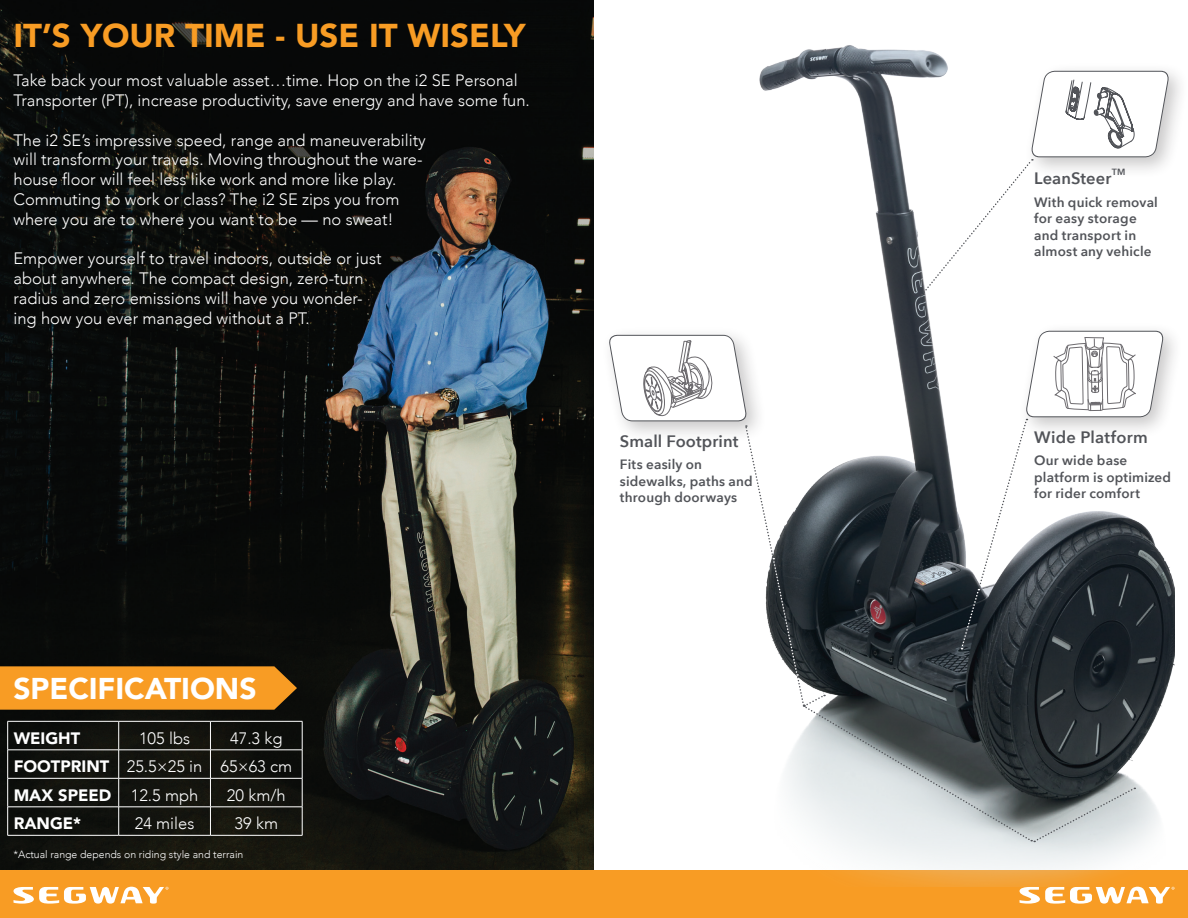
<style>
.page{position:relative;width:1188px;height:918px;background:#fff}
.page>*{position:absolute;margin:0;border:0;box-sizing:border-box;transform-origin:0 0}
.t1{font:900 33px "Avenir";color:#f89c24}
.t2{font:900 30px "Avenir";color:#fff}
.t3{font:300 16.5px/19.8px "Avenir";color:#fff}
.t4{font:600 16.5px "Avenir Next";letter-spacing:.005em;color:#525459}
.t5{font:900 16.5px "Avenir";color:#fff}
.t6{font:600 13.5px/16.5px "Avenir Next";letter-spacing:.015em;color:#525459}
.t7{font:300 10.5px "Avenir";color:#fff}
.t8{font:600 9px "Avenir Next";color:#525459}
.s1{font-weight:900}
</style>
<div class="page">
<img style="left:0;top:0;width:594px;height:871px">
<div style="left:0;top:871px;width:1188px;height:47px;background:#f89c24"></div>
<img style="left:696px;top:45px;width:478px;height:842px">
<svg style="left:0;top:666px;width:297px;height:44px;background:#ec9422"></svg>
<hr style="left:7px;top:721px;width:112px;height:1px;background:#fff">
<hr style="left:119px;top:721px;width:91px;height:1px;background:#fff">
<hr style="left:210px;top:721px;width:92px;height:1px;background:#fff">
<hr style="left:7px;top:750px;width:112px;height:1px;background:#fff">
<hr style="left:119px;top:750px;width:91px;height:1px;background:#fff">
<hr style="left:210px;top:750px;width:92px;height:1px;background:#fff">
<hr style="left:7px;top:778px;width:112px;height:1px;background:#fff">
<hr style="left:119px;top:778px;width:91px;height:1px;background:#fff">
<hr style="left:210px;top:778px;width:92px;height:1px;background:#fff">
<hr style="left:7px;top:807px;width:112px;height:1px;background:#fff">
<svg style="left:7px;top:722px;width:1px;height:113px"></svg>
<hr style="left:119px;top:807px;width:91px;height:1px;background:#fff">
<svg style="left:118px;top:722px;width:1px;height:113px"></svg>
<hr style="left:210px;top:807px;width:92px;height:1px;background:#fff">
<svg style="left:210px;top:722px;width:1px;height:113px"></svg>
<svg style="left:302px;top:722px;width:1px;height:113px"></svg>
<hr style="left:7px;top:835px;width:112px;height:1px;background:#fff">
<hr style="left:119px;top:835px;width:91px;height:1px;background:#fff">
<hr style="left:210px;top:835px;width:92px;height:1px;background:#fff">
<div style="left:1024px;top:62px;width:164px;height:117px;background:#231f20;opacity:.25"></div>
<div style="left:1018px;top:322px;width:166px;height:117px;background:#fff"></div>
<svg style="left:609px;top:71px;width:561px;height:772px"></svg>
<svg style="left:14px;top:887px;width:154px;height:17px"></svg>
<svg style="left:1020px;top:887px;width:155px;height:17px"></svg>
<h1 class="t1" style="left:14px;top:7px;width:513px">IT’S YOUR TIME - USE IT WISELY</h1>
<p class="t3" style="left:14px;top:71px;width:518px">Take back your most valuable asset…time. Hop on the i2 SE Personal<br>Transporter (PT), increase productivity, save energy and have some fun.</p>
<p class="t3" style="left:14px;top:130px;width:414px">The i2 SE’s impressive speed, range and maneuverability will transform your travels. Moving throughout the ware&shy;house floor will feel less like work and more like play.<br>Commuting to work or class? The i2 SE zips you from where you are to where you want to be — no sweat!</p>
<p class="t3" style="left:14px;top:249px;width:370px">Empower yourself to travel indoors, outside or just about anywhere. The compact design, zero-turn radius and zero emissions will have you wonder&shy;ing how you ever managed without a PT.</p>
<h2 class="t2" style="left:14px;top:662px;width:245px">SPECIFICATIONS</h2>
<p class="t5" style="left:14px;top:724px;width:68px">WEIGHT</p>
<p class="t3" style="left:139px;top:728px;width:53px">105 lbs</p>
<p class="t3" style="left:14px;top:724px;width:280px;line-height:28.5px;text-indent:216px">47.3 kg<br><span class="s1">FOOTPRINT</span> 25.5×25 in 65×63 cm<br><span class="s1">MAX SPEED</span> 12.5 mph</p>
<p class="t3" style="left:227px;top:785px;width:60px">20 km/h</p>
<p class="t5" style="left:14px;top:809px;width:69px">RANGE*</p>
<p class="t3" style="left:135px;top:814px;width:61px">24 miles</p>
<p class="t3" style="left:235px;top:814px;width:45px">39 km</p>
<p class="t7" style="left:14px;top:848px;width:231px">*Actual range depends on riding style and terrain</p>
<p class="t4" style="left:620px;top:427px;width:120px">Small Footprint</p>
<p class="t6" style="left:620px;top:456px;width:134px">Fits easily on sidewalks, paths and through doorways</p>
<p class="t8" style="left:1112px;top:164px;width:15px">TM</p>
<p class="t6" style="left:1034px;top:193px;width:125px">With quick removal for easy storage and transport in almost any vehicle</p>
<p class="t4" style="left:1034px;top:164px;width:79px">LeanSteer</p>
<p class="t4" style="left:1034px;top:423px;width:115px">Wide Platform</p>
<p class="t6" style="left:1034px;top:452px;width:139px">Our wide base platform is optimized for rider comfort</p>
</div>
